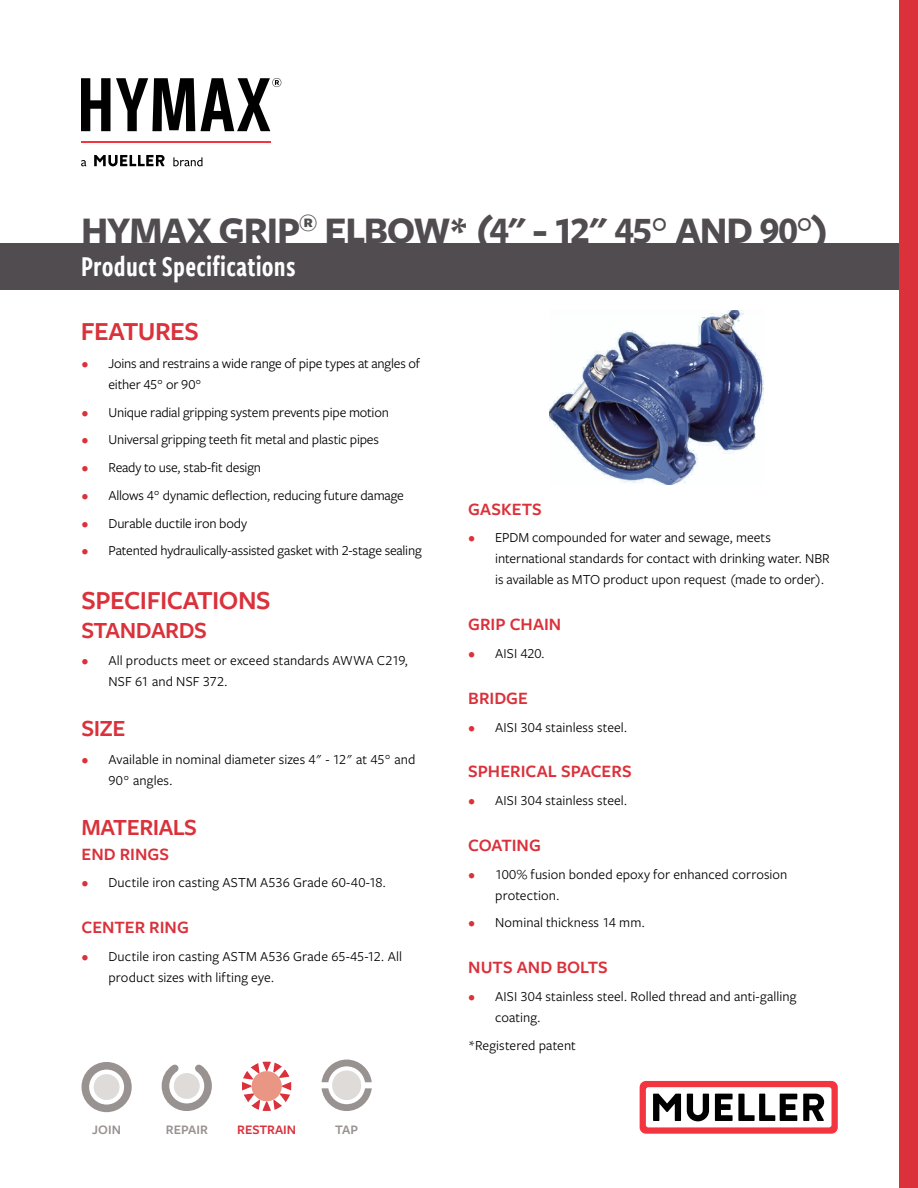
<style>
.page{position:relative;width:918px;height:1188px;background:#fff}
.page>*{position:absolute;margin:0;border:0;box-sizing:border-box;transform-origin:0 0}
.Main_Title{font:700 39px "Freight Sans Pro";letter-spacing:-.03em;color:#504c4f}
.Sub_Title{font:30px "Freight Sans Cmp Pro Semi";letter-spacing:.005em;color:#fff}
.Section_Header{font:600 27px "Freight Sans Pro";letter-spacing:-.02em;color:#da313b}
.Sub-section_header{font:600 24px "Freight Sans Pro";letter-spacing:-.02em;color:#da313b}
.Section_Header-2{font:600 24px "Freight Sans Pro";letter-spacing:-.02em;color:#da313b}
.Paragraph_Headers{font:600 18px "Freight Sans Pro";letter-spacing:.005em;color:#da313b}
.Body{font:14.25px/21px "Freight Sans Pro";color:#000}
.t1{font:600 13.5px "Freight Sans Pro";color:#989291}
.t2{font:600 13.5px "Freight Sans Pro";color:#da313b}
.s1{color:#da313b}
</style>
<div class="page">
<div style="left:0;top:243px;width:918px;height:47px;background:#504c4f"></div>
<svg style="left:94px;top:155px;width:71px;height:11px"></svg>
<svg style="left:81px;top:160px;width:5px;height:6px"></svg>
<svg style="left:173px;top:157px;width:29px;height:9px"></svg>
<hr style="left:81px;top:142px;width:189px;height:1px;background:#f33540">
<svg style="left:81px;top:78px;width:29px;height:53px"></svg>
<svg style="left:116px;top:78px;width:79px;height:53px"></svg>
<svg style="left:201px;top:78px;width:80px;height:53px"></svg>
<svg style="left:640px;top:1081px;width:198px;height:53px"></svg>
<svg style="left:242px;top:1062px;width:49px;height:49px"></svg>
<div style="left:252px;top:1071px;width:30px;height:30px;background:#ea9684;border-radius:50%"></div>
<svg style="left:161px;top:1064px;width:51px;height:47px"></svg>
<div style="left:94px;top:1074px;width:26px;height:26px;background:#dedbd9;border-radius:50%"></div>
<div style="left:82px;top:1062px;width:50px;height:50px;border:8px solid #989291;border-radius:50%"></div>
<svg style="left:322px;top:1060px;width:50px;height:22px"></svg>
<svg style="left:322px;top:1088px;width:50px;height:23px"></svg>
<div style="left:332px;top:1070px;width:29px;height:30px;background:#dedbd9;border-radius:50%"></div>
<img style="left:549px;top:310px;width:215px;height:175px">
<div style="left:899px;top:0;width:19px;height:1188px;background:#da313b"></div>
<p class="Main_Title" style="left:81px;top:204px;width:750px">HYMAX GRIP<sup>®</sup> ELBOW* (4" - 12" 45° AND 90°)</p>
<p class="Sub_Title" style="left:81px;top:246px;width:216px">Product Specifications</p>
<p class="Section_Header" style="left:81px;top:313px;width:120px">FEATURES</p>
<p class="Body" style="left:109px;top:352px;width:313px;text-indent:-27px"><span class="s1">•</span> Joins and restrains a wide range of pipe types at angles of either 45° or 90°</p>
<p class="Body" style="left:82px;top:401px;width:309px"><span class="s1">•</span> Unique radial gripping system prevents pipe motion</p>
<p class="Body" style="left:82px;top:429px;width:299px"><span class="s1">•</span> Universal gripping teeth fit metal and plastic pipes</p>
<p class="Body" style="left:82px;top:456px;width:181px"><span class="s1">•</span> Ready to use, stab-fit design</p>
<p class="Body" style="left:82px;top:484px;width:324px"><span class="s1">•</span> Allows 4° dynamic deflection, reducing future damage</p>
<p class="Body" style="left:82px;top:512px;width:167px"><span class="s1">•</span> Durable ductile iron body</p>
<p class="Body" style="left:82px;top:540px;width:342px"><span class="s1">•</span> Patented hydraulically-assisted gasket with 2-stage sealing</p>
<p class="Section_Header" style="left:82px;top:582px;width:191px">SPECIFICATIONS</p>
<p class="Sub-section_header" style="left:82px;top:613px;width:127px">STANDARDS</p>
<p class="Body" style="left:109px;top:650px;width:301px;text-indent:-27px"><span class="s1">•</span> All products meet or exceed standards AWWA C219,<br>NSF 61 and NSF 372.</p>
<p class="Sub-section_header" style="left:82px;top:712px;width:46px">SIZE</p>
<p class="Body" style="left:109px;top:748px;width:308px;text-indent:-27px"><span class="s1">•</span> Available in nominal diameter sizes 4" - 12" at 45° and<br>90° angles.</p>
<p class="Section_Header-2" style="left:82px;top:811px;width:117px">MATERIALS</p>
<p class="Paragraph_Headers" style="left:82px;top:841px;width:89px">END RINGS</p>
<p class="Body" style="left:82px;top:872px;width:306px"><span class="s1">•</span> Ductile iron casting ASTM A536 Grade 60-40-18.</p>
<p class="Paragraph_Headers" style="left:82px;top:915px;width:109px">CENTER RING</p>
<p class="Body" style="left:109px;top:945px;width:295px;text-indent:-27px"><span class="s1">•</span> Ductile iron casting ASTM A536 Grade 65-45-12. All product sizes with lifting eye.</p>
<p class="t1" style="left:92px;top:1121px;width:30px">JOIN</p>
<p class="t1" style="left:166px;top:1121px;width:44px">REPAIR</p>
<p class="t2" style="left:237px;top:1121px;width:61px">RESTRAIN</p>
<p class="t1" style="left:335px;top:1121px;width:24px">TAP</p>
<p class="Paragraph_Headers" style="left:468px;top:497px;width:75px">GASKETS</p>
<p class="Body" style="left:495px;top:527px;width:336px;text-indent:-27px"><span class="s1">•</span> EPDM compounded for water and sewage, meets international standards for contact with drinking water. NBR is available as MTO product upon request (made to order).</p>
<p class="Paragraph_Headers" style="left:468px;top:612px;width:95px">GRIP CHAIN</p>
<p class="Body" style="left:468px;top:642px;width:78px"><span class="s1">•</span> AISI 420.</p>
<p class="Paragraph_Headers" style="left:468px;top:686px;width:61px">BRIDGE</p>
<p class="Body" style="left:468px;top:716px;width:161px"><span class="s1">•</span> AISI 304 stainless steel.</p>
<p class="Paragraph_Headers" style="left:468px;top:759px;width:165px">SPHERICAL SPACERS</p>
<p class="Body" style="left:468px;top:789px;width:161px"><span class="s1">•</span> AISI 304 stainless steel.</p>
<p class="Paragraph_Headers" style="left:468px;top:833px;width:74px">COATING</p>
<p class="Body" style="left:495px;top:863px;width:294px;text-indent:-27px"><span class="s1">•</span> 100% fusion bonded epoxy for enhanced corrosion protection.</p>
<p class="Body" style="left:468px;top:912px;width:178px"><span class="s1">•</span> Nominal thickness 14 mm.</p>
<p class="Paragraph_Headers" style="left:468px;top:955px;width:141px">NUTS AND BOLTS</p>
<p class="Body" style="left:495px;top:985px;width:303px;text-indent:-27px"><span class="s1">•</span> AISI 304 stainless steel. Rolled thread and anti-galling coating.</p>
<p class="Body" style="left:468px;top:1034px;width:109px">*Registered patent</p>
</div>
